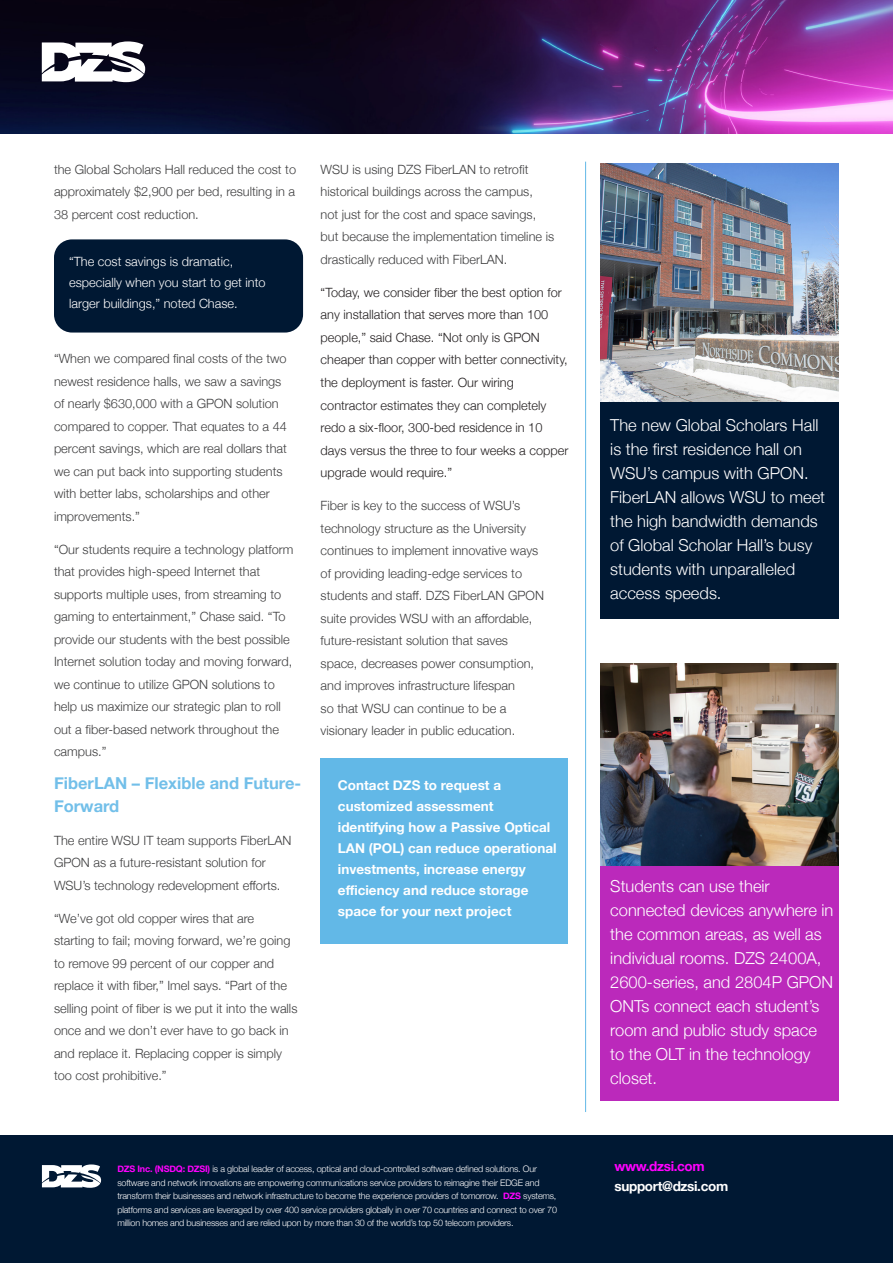
<style>
.page{position:relative;width:893px;height:1263px;background:#fff}
.page>*{position:absolute;margin:0;border:0;box-sizing:border-box;transform-origin:0 0}
.Pull-Quote{font:300 16.5px/24px "Helvetica Neue";color:#fff}
.Body_copy_black{font:700 16.5px/22.5px "Helvetica Neue";color:#72bfe9}
.Heading_blue{font:700 13.5px/21px "Helvetica Neue";color:#fff}
.Heading_blue-2{font:700 13.5px/19.5px "Helvetica Neue";letter-spacing:-.025em;color:#fff}
.Body_copy_black-2{font:300 12.75px/22.5px "Helvetica Neue";color:#3e3e3f}
.Body_copy_black-3{font:300 12.75px/22.5px "Helvetica Neue";color:#231f20}
.Body_copy_black-4{font:300 12.75px/21px "Helvetica Neue";color:#fff}
.Pull-Quote-2{font:300 9px/13.5px "Helvetica Neue";letter-spacing:-.02em;color:#fff}
.s1{font-weight:700;color:#f0f}
.s2{color:#f0f}
</style>
<div class="page">
<img style="left:0;top:0;width:893px;height:134px">
<hr style="left:585px;top:162px;width:1px;height:950px;background:#62b8e7">
<svg style="left:42px;top:41px;width:103px;height:41px"></svg>
<div style="left:0;top:1135px;width:893px;height:128px;background:#001833"></div>
<svg style="left:42px;top:1164px;width:59px;height:24px"></svg>
<div style="left:601px;top:355px;width:238px;height:264px;background:#001833"></div>
<div style="left:601px;top:812px;width:238px;height:289px;background:#bb29bb"></div>
<img style="left:601px;top:163px;width:238px;height:239px">
<img style="left:601px;top:664px;width:238px;height:201px">
<div style="left:321px;top:758px;width:247px;height:186px;background:#62b8e7"></div>
<div style="left:54px;top:239px;width:249px;height:94px;background:#001833;border-radius:18px"></div>
<p class="Body_copy_black-2" style="left:54px;top:157px;width:244px;text-align:justify">the Global Scholars Hall reduced the cost to approximately $2,900 per bed, resulting in a 38 percent cost reduction.</p>
<p class="Body_copy_black-4" style="left:69px;top:250px;width:198px">“The cost savings is dramatic, especially when you start to get into larger buildings,” noted Chase.</p>
<p class="Body_copy_black-2" style="left:54px;top:346px;width:234px">“When we compared final costs of the two newest residence halls, we saw a savings of nearly $630,000 with a GPON solution compared to copper. That equates to a 44 percent savings, which are real dollars that we can put back into supporting students with better labs, scholarships and other improvements.”</p>
<p class="Body_copy_black-2" style="left:54px;top:537px;width:241px">“Our students require a technology platform that provides high-speed Internet that supports multiple uses, from streaming to gaming to entertainment,” Chase said. “To provide our students with the best possible Internet solution today and moving forward, we continue to utilize GPON solutions to help us maximize our strategic plan to roll out a fiber-based network throughout the campus.”</p>
<p class="Body_copy_black" style="left:54px;top:772px;width:249px">FiberLAN – Flexible and Future-<br>Forward</p>
<p class="Body_copy_black-2" style="left:54px;top:828px;width:239px">The entire WSU IT team supports FiberLAN<br>GPON as a future-resistant solution for<br>WSU’s technology redevelopment efforts.</p>
<p class="Body_copy_black-2" style="left:54px;top:906px;width:245px">“We’ve got old copper wires that are starting to fail; moving forward, we’re going to remove 99 percent of our copper and replace it with fiber,” Imel says. “Part of the selling point of fiber is we put it into the walls once and we don’t ever have to go back in and replace it. Replacing copper is simply too cost prohibitive.”</p>
<p class="Body_copy_black-2" style="left:321px;top:157px;width:235px">WSU is using DZS FiberLAN to retrofit historical buildings across the campus,<br>not just for the cost and space savings, but because the implementation timeline is drastically reduced with FiberLAN.</p>
<p class="Body_copy_black-3" style="left:321px;top:280px;width:249px">“Today, we consider fiber the best option for any installation that serves more than 100 people,” said Chase. “Not only is GPON cheaper than copper with better connectivity, the deployment is faster. Our wiring contractor estimates they can completely redo a six-floor, 300-bed residence in 10 days versus the three to four weeks a copper upgrade would require.”</p>
<p class="Body_copy_black-2" style="left:321px;top:493px;width:225px">Fiber is key to the success of WSU’s technology structure as the University continues to implement innovative ways of providing leading-edge services to students and staff. DZS FiberLAN GPON suite provides WSU with an affordable, future-resistant solution that saves space, decreases power consumption, and improves infrastructure lifespan<br>so that WSU can continue to be a visionary leader in public education.</p>
<p class="Heading_blue" style="left:338px;top:775px;width:220px">Contact DZS to request a customized assessment identifying how a Passive Optical<br>LAN (POL) can reduce operational investments, increase energy efficiency and reduce storage space for your next project</p>
<p class="Pull-Quote" style="left:610px;top:411px;width:216px">The new Global Scholars Hall is the first residence hall on<br>WSU’s campus with GPON.<br>FiberLAN allows WSU to meet the high bandwidth demands of Global Scholar Hall’s busy students with unparalleled access speeds.</p>
<p class="Pull-Quote" style="left:610px;top:873px;width:225px">Students can use their connected devices anywhere in the common areas, as well as individual rooms. DZS 2400A,<br>2600-series, and 2804P GPON<br>ONTs connect each student’s room and public study space to the OLT in the technology closet.</p>
<p class="Pull-Quote-2" style="left:117px;top:1161px;width:441px"><span class="s1">DZS Inc. (NSDQ: DZSI)</span> is a global leader of access, optical and cloud-controlled software defined solutions. Our software and network innovations are empowering communications service providers to reimagine their EDGE and transform their businesses and network infrastructure to become the experience providers of tomorrow. <span class="s1">DZS</span> systems, platforms and services are leveraged by over 400 service providers globally in over 70 countries and connect to over 70 million homes and businesses and are relied upon by more than 30 of the world’s top 50 telecom providers.</p>
<p class="Heading_blue-2" style="left:615px;top:1157px;width:115px"><span class="s2">www.dzsi.com </span>support@dzsi.com</p>
</div>
